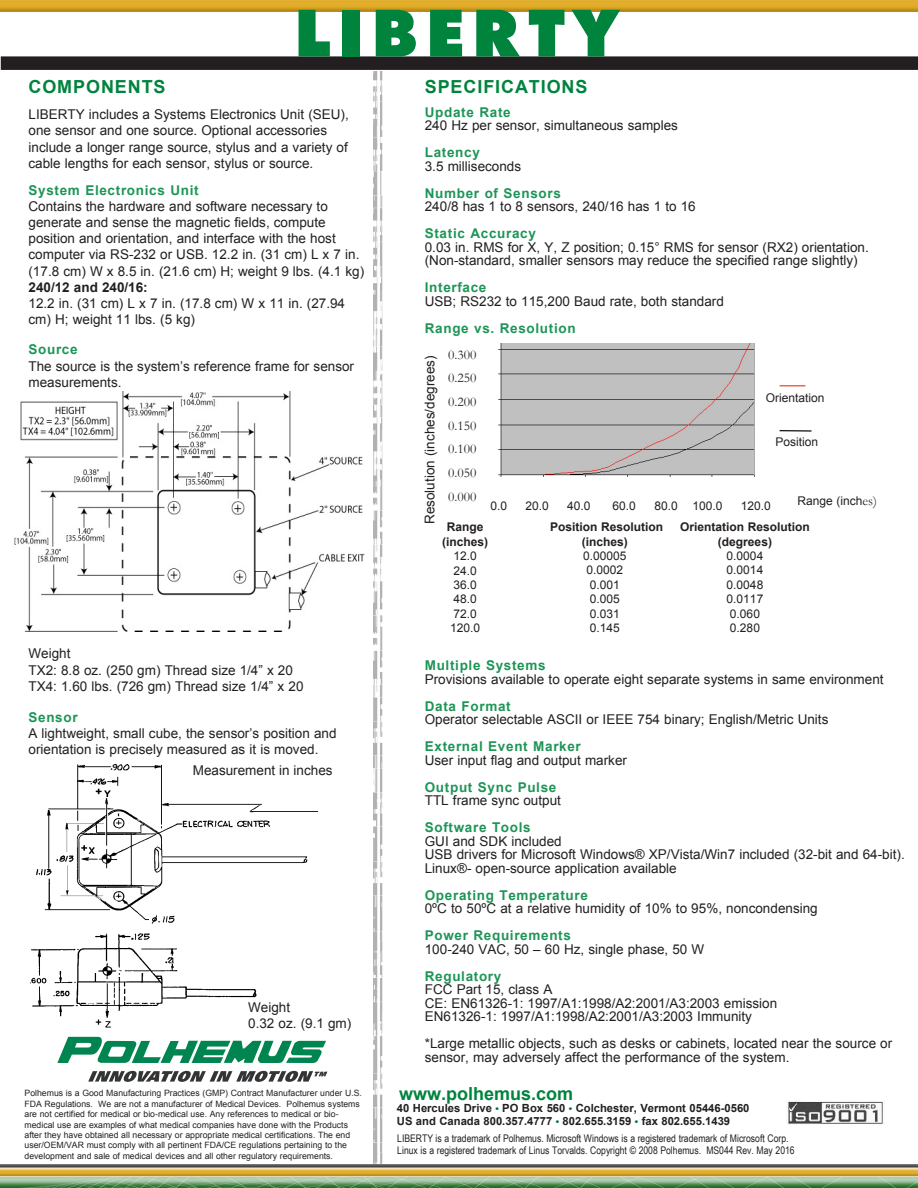
<style>
.page{position:relative;width:918px;height:1188px;background:#fff}
.page>*{position:absolute;margin:0;border:0;box-sizing:border-box;transform-origin:0 0}
.t1{font:700 70.05px "Futura T Extra";letter-spacing:.1em;color:#00843d}
.t2{font:700 18px "Arial";letter-spacing:.05em;color:#00843d}
.t3{font:700 18px "Arial";color:#00843d}
.t4{font:13.5px/16.2px "Arial";color:#231f20}
.t5{font:700 13.5px "Arial";letter-spacing:.05em;color:#1e9557}
.t6{font:13.5px "Garamond";color:#231f20}
.t7{font:12px "Arial";color:#231f20}
.t8{font:700 12px/14.4px "Arial";color:#231f20;text-align:center}
.t9{font:700 11.25px "Arial";color:#231f20}
.t10{font:10.5px/12.6px "Arial Narrow";color:#231f20}
.t11{font:8.7px/10.5px "Arial";color:#231f20}
.s1{font-weight:700}
.s2{font-family:"Garamond";font-size:13.5px}
.s3{font-weight:700;color:#1e9557}
.s4{font-size:9.75px;color:#007236}
</style>
<div class="page">
<img style="left:0;top:0;width:918px;height:11px">
<img style="left:374px;top:1040px;width:11px;height:125px">
<img style="left:0;top:1165px;width:918px;height:23px">
<svg style="left:57px;top:1037px;width:269px;height:26px"></svg>
<svg style="left:88px;top:1071px;width:239px;height:11px"></svg>
<img style="left:786px;top:1101px;width:97px;height:23px">
<svg style="left:1px;top:56px;width:917px;height:14px;background:#2a2627"></svg>
<img style="left:498px;top:344px;width:257px;height:133px">
<svg style="left:780px;top:385px;width:25px;height:1px"></svg>
<hr style="left:780px;top:430px;width:31px;height:2px;background:#231f20">
<img style="left:14px;top:392px;width:360px;height:239px">
<img style="left:30px;top:765px;width:287px;height:263px">
<img style="left:374px;top:72px;width:9px;height:968px">
<div style="left:191px;top:764px;width:143px;height:27px;background:#fff"></div>
<p class="t1" style="left:294px;top:-9px;width:327px">LIBERTY</p>
<p class="t2" style="left:28px;top:74px;width:139px">COMPONENTS</p>
<p class="t4" style="left:28px;top:107px;width:322px">LIBERTY includes a Systems Electronics Unit (SEU), one sensor and one source. Optional accessories include a longer range source, stylus and a variety of cable lengths for each sensor, stylus or source.</p>
<p class="t5" style="left:28px;top:181px;width:172px">System Electronics Unit</p>
<p class="t4" style="left:28px;top:198px;width:337px">Contains the hardware and software necessary to generate and sense the magnetic fields, compute position and orientation, and interface with the host computer via RS-232 or USB. 12.2 in. (31 cm) L x 7 in. (17.8 cm) W x 8.5 in. (21.6 cm) H; weight 9 lbs. (4.1 kg)</p>
<p class="t4" style="left:28px;top:279px;width:318px"><span class="s1">240/12 and 240/16:<br></span>12.2 in. (31 cm) L x 7 in. (17.8 cm) W x 11 in. (27.94 cm) H; weight 11 lbs. (5 kg)</p>
<p class="t5" style="left:28px;top:341px;width:51px">Source</p>
<p class="t4" style="left:28px;top:358px;width:327px">The source is the system’s reference frame for sensor measurements.</p>
<p class="t4" style="left:28px;top:646px;width:44px">Weight</p>
<p class="t4" style="left:28px;top:662px;width:266px">TX2: 8.8 oz. (250 gm) Thread size 1/4” x 20</p>
<p class="t4" style="left:28px;top:678px;width:277px">TX4: 1.60 lbs. (726 gm) Thread size 1/4” x 20</p>
<p class="t5" style="left:28px;top:708px;width:51px">Sensor</p>
<p class="t4" style="left:28px;top:725px;width:310px">A lightweight, small cube, the sensor’s position and orientation is precisely measured as it is moved.</p>
<p class="t4" style="left:193px;top:762px;width:141px">Measurement in inches</p>
<p class="t4" style="left:248px;top:999px;width:44px">Weight</p>
<p class="t4" style="left:248px;top:1015px;width:105px">0.32 oz. (9.1 gm)</p>
<p class="t2" style="left:425px;top:74px;width:164px">SPECIFICATIONS</p>
<p class="t5" style="left:425px;top:103px;width:87px">Update Rate</p>
<p class="t4" style="left:425px;top:117px;width:255px">240 Hz per sensor, simultaneous samples</p>
<p class="t5" style="left:425px;top:143px;width:57px">Latency</p>
<p class="t4" style="left:425px;top:158px;width:98px">3.5 milliseconds</p>
<p class="t5" style="left:425px;top:184px;width:138px">Number of Sensors</p>
<p class="t4" style="left:425px;top:198px;width:272px">240/8 has 1 to 8 sensors, 240/16 has 1 to 16</p>
<p class="t5" style="left:425px;top:224px;width:113px">Static Accuracy</p>
<p class="t4" style="left:425px;top:240px;width:445px;line-height:13.5px">0.03 in. RMS for X, Y, Z position; 0.15° RMS for sensor (RX2) orientation. (Non-standard, smaller sensors may reduce the specified range slightly)</p>
<p class="t5" style="left:425px;top:278px;width:63px">Interface</p>
<p class="t4" style="left:425px;top:293px;width:301px">USB; RS232 to 115,200 Baud rate, both standard</p>
<p class="t5" style="left:425px;top:319px;width:152px">Range vs. Resolution</p>
<p class="t6" style="left:448px;top:346px;width:30px">0.300</p>
<p class="t6" style="left:448px;top:369px;width:30px">0.250</p>
<p class="t6" style="left:448px;top:393px;width:30px">0.200</p>
<p class="t6" style="left:448px;top:416px;width:30px">0.150</p>
<p class="t6" style="left:448px;top:440px;width:30px">0.100</p>
<p class="t6" style="left:448px;top:464px;width:30px">0.050</p>
<p class="t6" style="left:448px;top:487px;width:30px">0.000</p>
<p class="t4" style="left:422px;top:524px;width:170px;rotate:-90deg">Resolution (inches/degrees)</p>
<p class="t7" style="left:766px;top:390px;width:60px">Orientation</p>
<p class="t7" style="left:775px;top:434px;width:44px">Position</p>
<p class="t7" style="left:490px;top:498px;width:18px">0.0</p>
<p class="t7" style="left:526px;top:498px;width:25px">20.0</p>
<p class="t7" style="left:567px;top:498px;width:25px">40.0</p>
<p class="t7" style="left:613px;top:498px;width:25px">60.0</p>
<p class="t7" style="left:654px;top:498px;width:70px">80.0 100.0</p>
<p class="t7" style="left:741px;top:498px;width:32px">120.0</p>
<p class="t7" style="left:797px;top:493px;width:81px">Range (inch<span class="s2">es)</span></p>
<p class="t8" style="left:680px;top:520px;width:131px">Orientation Resolution (degrees)</p>
<p class="t7" style="left:727px;top:548px;width:38px">0.0004</p>
<p class="t7" style="left:727px;top:562px;width:38px">0.0014</p>
<p class="t7" style="left:727px;top:577px;width:38px">0.0048</p>
<p class="t7" style="left:727px;top:591px;width:38px">0.0117</p>
<p class="t7" style="left:730px;top:606px;width:32px">0.060</p>
<p class="t7" style="left:730px;top:620px;width:32px">0.280</p>
<p class="t8" style="left:550px;top:520px;width:115px">Position Resolution</p>
<p class="t8" style="left:582px;top:535px;width:48px">(inches)</p>
<p class="t7" style="left:583px;top:548px;width:45px">0.00005</p>
<p class="t7" style="left:586px;top:562px;width:38px">0.0002</p>
<p class="t7" style="left:590px;top:577px;width:32px">0.001</p>
<p class="t7" style="left:590px;top:591px;width:32px">0.005</p>
<p class="t7" style="left:590px;top:606px;width:32px">0.031</p>
<p class="t7" style="left:590px;top:620px;width:32px">0.145</p>
<p class="t8" style="left:447px;top:520px;width:38px">Range</p>
<p class="t8" style="left:442px;top:535px;width:48px">(inches)</p>
<p class="t7" style="left:454px;top:548px;width:25px">12.0</p>
<p class="t7" style="left:454px;top:562px;width:25px">24.0</p>
<p class="t7" style="left:454px;top:577px;width:25px">36.0</p>
<p class="t7" style="left:454px;top:591px;width:25px">48.0</p>
<p class="t7" style="left:454px;top:606px;width:25px">72.0</p>
<p class="t7" style="left:450px;top:620px;width:32px">120.0</p>
<p class="t4" style="left:425px;top:659px;width:460px;line-height:13.5px"><span class="s3">Multiple Systems<br></span>Provisions available to operate eight separate systems in same environment</p>
<p class="t5" style="left:425px;top:697px;width:87px">Data Format</p>
<p class="t4" style="left:425px;top:711px;width:405px">Operator selectable ASCII or IEEE 754 binary; English/Metric Units</p>
<p class="t5" style="left:425px;top:737px;width:158px">External Event Marker</p>
<p class="t4" style="left:425px;top:752px;width:204px">User input flag and output marker</p>
<p class="t5" style="left:425px;top:778px;width:133px">Output Sync Pulse</p>
<p class="t4" style="left:425px;top:792px;width:138px">TTL frame sync output</p>
<p class="t5" style="left:425px;top:818px;width:107px">Software Tools</p>
<p class="t4" style="left:425px;top:833px;width:138px">GUI and SDK included</p>
<p class="t4" style="left:425px;top:848px;width:482px;line-height:13.5px">USB drivers for Microsoft Windows® XP/Vista/Win7 included (32-bit and 64-bit).<br>Linux®- open-source application available</p>
<p class="t5" style="left:425px;top:886px;width:165px">Operating Temperature</p>
<p class="t4" style="left:425px;top:900px;width:394px">0ºC to 50ºC at a relative humidity of 10% to 95%, noncondensing</p>
<p class="t5" style="left:425px;top:926px;width:148px">Power Requirements</p>
<p class="t4" style="left:425px;top:941px;width:281px">100-240 VAC, 50 – 60 Hz, single phase, 50 W</p>
<p class="t5" style="left:425px;top:967px;width:78px">Regulatory</p>
<p class="t4" style="left:425px;top:981px;width:129px">FCC Part 15, class A</p>
<p class="t4" style="left:425px;top:995px;width:354px">CE: EN61326-1: 1997/A1:1998/A2:2001/A3:2003 emission</p>
<p class="t4" style="left:425px;top:1008px;width:329px">EN61326-1: 1997/A1:1998/A2:2001/A3:2003 Immunity</p>
<p class="t4" style="left:425px;top:1035px;width:469px">*Large metallic objects, such as desks or cabinets, located near the source or</p>
<p class="t4" style="left:425px;top:1049px;width:366px">sensor, may adversely affect the performance of the system.</p>
<p class="t11" style="left:25px;top:1088px;width:339px">Polhemus is a Good Manufacturing Practices (GMP) Contract Manufacturer under U.S.<br>FDA Regulations. We are not a manufacturer of Medical Devices. Polhemus systems</p>
<p class="t3" style="left:399px;top:1082px;width:176px">www.polhemus.com</p>
<p class="t11" style="left:25px;top:1109px;width:327px">are not certified for medical or bio-medical use. Any references to medical or bio&shy;medical use are examples of what medical companies have done with the Products after they have obtained all necessary or appropriate medical certifications. The end user/OEM/VAR must comply with all pertinent FDA/CE regulations pertaining to the development and sale of medical devices and all other regulatory requirements.</p>
<p class="t9" style="left:397px;top:1100px;width:354px">40 Hercules Drive <span class="s4">•</span> PO Box 560 <span class="s4">•</span> Colchester, Vermont 05446-0560</p>
<p class="t9" style="left:397px;top:1114px;width:335px">US and Canada 800.357.4777 <span class="s4">•</span> 802.655.3159 <span class="s4">•</span> fax 802.655.1439</p>
<p class="t10" style="left:397px;top:1131px;width:399px">LIBERTY is a trademark of Polhemus. Microsoft Windows is a registered trademark of Microsoft Corp.<br>Linux is a registered trademark of Linus Torvalds. Copyright © 2008 Polhemus. MS044 Rev. May 2016</p>
</div>
